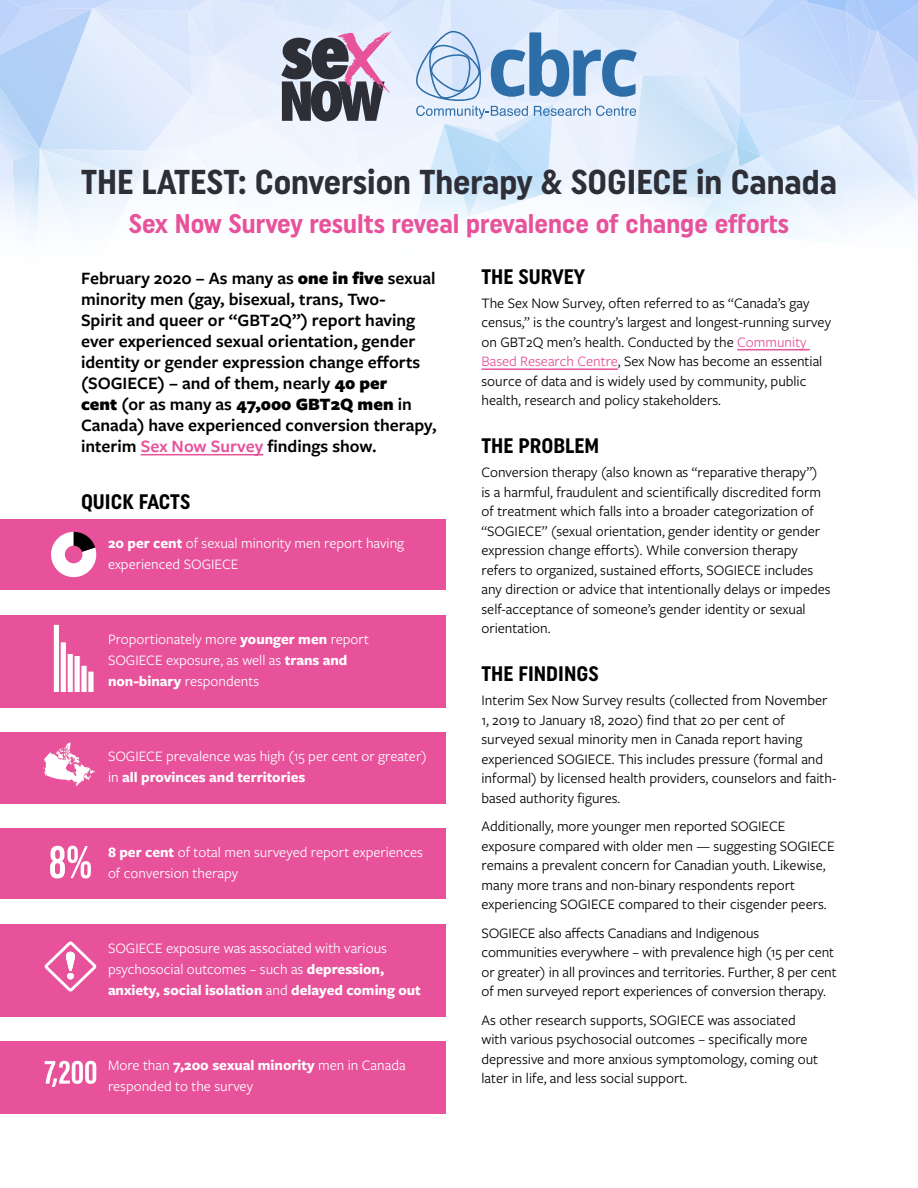
<style>
.page{position:relative;width:918px;height:1188px;background:#fff}
.page>*{position:absolute;margin:0;border:0;box-sizing:border-box;transform-origin:0 0}
.t1{font:700 34.5px "Uniform Condensed";color:#2e2e36}
.t2{font:700 27px "Uniform Condensed";color:#e7529a}
.Section_Header{font:700 21px "Uniform Condensed";color:#000}
.Para_1-col{font:600 18px/21px "Freight Sans Pro";color:#000}
.Para_1-col-2{font:15px/19.5px "Freight Sans Pro";color:#000}
.t3{font:15px/21px "Freight Sans Pro";color:#fff}
.s1{font-weight:900}
.s2{color:#e7529a}
.s3{font-weight:700}
</style>
<div class="page">
<img style="left:917px;top:101px;width:1px;height:100px">
<img style="left:0;top:149px;width:12px;height:12px">
<img style="left:40px;top:149px;width:49px;height:101px">
<img style="left:414px;top:0;width:31px;height:31px">
<img style="left:417px;top:22px;width:10px;height:9px">
<img style="left:740px;top:167px;width:21px;height:32px">
<img style="left:192px;top:11px;width:18px;height:45px">
<img style="left:12px;top:149px;width:28px;height:104px">
<img style="left:0;top:161px;width:18px;height:92px">
<img style="left:210px;top:0;width:16px;height:56px">
<img style="left:272px;top:0;width:6px;height:6px">
<img style="left:213px;top:6px;width:65px;height:13px">
<div style="left:192px;top:146px;width:71px;height:81px;background:#f6f9ff"></div>
<img style="left:0;top:9px;width:92px;height:140px">
<img style="left:0;top:87px;width:40px;height:62px">
<img style="left:0;top:0;width:22px;height:40px">
<img style="left:330px;top:0;width:15px;height:1px">
<img style="left:278px;top:0;width:52px;height:19px">
<img style="left:296px;top:19px;width:34px;height:12px">
<div style="left:213px;top:19px;width:83px;height:38px;background:#e3ecfd"></div>
<img style="left:702px;top:40px;width:15px;height:33px">
<img style="left:677px;top:40px;width:25px;height:33px">
<img style="left:859px;top:0;width:3px;height:11px">
<img style="left:900px;top:32px;width:18px;height:69px">
<img style="left:862px;top:0;width:56px;height:32px">
<img style="left:444px;top:124px;width:55px;height:93px">
<img style="left:499px;top:119px;width:54px;height:65px">
<img style="left:469px;top:142px;width:78px;height:51px">
<img style="left:637px;top:55px;width:5px;height:21px">
<img style="left:381px;top:22px;width:36px;height:14px">
<img style="left:392px;top:36px;width:22px;height:62px">
<img style="left:330px;top:1px;width:19px;height:30px">
<img style="left:761px;top:126px;width:78px;height:30px">
<img style="left:839px;top:101px;width:78px;height:100px">
<img style="left:140px;top:151px;width:30px;height:29px">
<img style="left:92px;top:11px;width:100px;height:140px">
<img style="left:398px;top:0;width:16px;height:22px">
<img style="left:347px;top:0;width:51px;height:22px">
<img style="left:682px;top:224px;width:9px;height:2px">
<img style="left:547px;top:184px;width:49px;height:9px">
<img style="left:446px;top:193px;width:101px;height:31px">
<img style="left:740px;top:126px;width:21px;height:19px">
<img style="left:740px;top:145px;width:21px;height:22px">
<img style="left:737px;top:73px;width:3px;height:72px">
<img style="left:737px;top:145px;width:3px;height:54px">
<img style="left:870px;top:30px;width:8px;height:2px">
<img style="left:855px;top:11px;width:15px;height:21px">
<img style="left:739px;top:2px;width:116px;height:124px">
<img style="left:739px;top:40px;width:116px;height:74px">
<img style="left:855px;top:32px;width:45px;height:68px">
<img style="left:839px;top:100px;width:61px;height:26px">
<img style="left:188px;top:0;width:19px;height:11px">
<img style="left:92px;top:0;width:96px;height:11px">
<img style="left:22px;top:0;width:92px;height:9px">
<img style="left:7px;top:0;width:52px;height:8px">
<img style="left:411px;top:165px;width:33px;height:61px">
<img style="left:714px;top:191px;width:23px;height:8px">
<img style="left:642px;top:76px;width:95px;height:115px">
<img style="left:663px;top:191px;width:51px;height:33px">
<img style="left:630px;top:184px;width:33px;height:22px">
<img style="left:630px;top:76px;width:12px;height:115px">
<div style="left:596px;top:119px;width:34px;height:72px;background:#ecf2fe"></div>
<img style="left:358px;top:124px;width:86px;height:41px">
<img style="left:355px;top:98px;width:62px;height:37px">
<div style="left:626px;top:11px;width:47px;height:44px;background:#dbe7fd"></div>
<img style="left:558px;top:9px;width:32px;height:22px">
<img style="left:450px;top:0;width:108px;height:31px">
<img style="left:773px;top:0;width:32px;height:40px">
<img style="left:673px;top:0;width:100px;height:40px">
<img style="left:599px;top:0;width:111px;height:11px">
<hr style="left:141px;top:454px;width:122px;height:1px;background:#e7529a">
<div style="left:0;top:519px;width:446px;height:71px;background:#e7529a"></div>
<div style="left:0;top:615px;width:446px;height:92px;background:#e7529a"></div>
<div style="left:0;top:732px;width:446px;height:71px;background:#e7529a"></div>
<div style="left:0;top:828px;width:446px;height:71px;background:#e7529a"></div>
<div style="left:0;top:924px;width:446px;height:92px;background:#e7529a"></div>
<div style="left:0;top:1041px;width:446px;height:73px;background:#e7529a"></div>
<hr style="left:737px;top:349px;width:73px;height:1px;background:#e7529a">
<hr style="left:482px;top:368px;width:136px;height:2px;background:#e7529a">
<svg style="left:281px;top:31px;width:111px;height:91px;background:#8a7f8f"></svg>
<svg style="left:414px;top:31px;width:223px;height:88px;background:#b0c9e5"></svg>
<svg style="left:51px;top:532px;width:46px;height:46px"></svg>
<svg style="left:45px;top:1061px;width:51px;height:26px"></svg>
<svg style="left:44px;top:941px;width:53px;height:51px"></svg>
<div style="left:67px;top:973px;width:7px;height:6px;background:#fff;border-radius:50%"></div>
<svg style="left:50px;top:846px;width:41px;height:33px"></svg>
<svg style="left:43px;top:743px;width:52px;height:43px"></svg>
<svg style="left:87px;top:671px;width:7px;height:22px"></svg>
<div style="left:81px;top:665px;width:7px;height:28px;background:#fff;border:1px solid #e7529a"></div>
<div style="left:74px;top:655px;width:7px;height:38px;background:#fff;border:1px solid #e7529a"></div>
<div style="left:67px;top:653px;width:7px;height:40px;background:#fff;border:1px solid #e7529a"></div>
<div style="left:60px;top:641px;width:7px;height:52px;background:#fff;border:1px solid #e7529a"></div>
<div style="left:53px;top:624px;width:7px;height:69px;background:#fff;border:1px solid #e7529a"></div>
<p class="t1" style="left:81px;top:161px;width:757px">THE LATEST: Conversion Therapy &amp; SOGIECE in Canada</p>
<p class="t2" style="left:129px;top:207px;width:662px">Sex Now Survey results reveal prevalence of change efforts</p>
<p class="Para_1-col" style="left:81px;top:267px;width:357px">February 2020 – As many as <span class="s1">one in five</span> sexual minority men (gay, bisexual, trans, Two-<br>Spirit and queer or “GBT2Q”) report having ever experienced sexual orientation, gender identity or gender expression change efforts (SOGIECE) – and of them, nearly <span class="s1">40 per<br>cent</span> (or as many as <span class="s1">47,000 GBT2Q men</span> in Canada) have experienced conversion therapy, interim <span class="s2">Sex Now Survey</span> findings show.</p>
<p class="Section_Header" style="left:81px;top:489px;width:111px">QUICK FACTS</p>
<p class="t3" style="left:108px;top:532px;width:298px"><span class="s3">20 per cent</span> of sexual minority men report having experienced SOGIECE</p>
<p class="Section_Header" style="left:482px;top:264px;width:105px">THE SURVEY</p>
<p class="Para_1-col-2" style="left:482px;top:292px;width:351px">The Sex Now Survey, often referred to as “Canada’s gay census,” is the country’s largest and longest-running survey on GBT2Q men’s health. Conducted by the <span class="s2">Community Based Research Centre</span>, Sex Now has become an essential source of data and is widely used by community, public health, research and policy stakeholders.</p>
<p class="Section_Header" style="left:482px;top:433px;width:119px">THE PROBLEM</p>
<p class="Para_1-col-2" style="left:482px;top:462px;width:351px">Conversion therapy (also known as “reparative therapy”)<br>is a harmful, fraudulent and scientifically discredited form of treatment which falls into a broader categorization of “SOGIECE” (sexual orientation, gender identity or gender expression change efforts). While conversion therapy refers to organized, sustained efforts, SOGIECE includes any direction or advice that intentionally delays or impedes self-acceptance of someone’s gender identity or sexual orientation.</p>
<p class="Section_Header" style="left:482px;top:661px;width:119px">THE FINDINGS</p>
<p class="Para_1-col-2" style="left:482px;top:690px;width:356px">Interim Sex Now Survey results (collected from November 1, 2019 to January 18, 2020) find that 20 per cent of surveyed sexual minority men in Canada report having experienced SOGIECE. This includes pressure (formal and informal) by licensed health providers, counselors and faith&shy;based authority figures.</p>
<p class="Para_1-col-2" style="left:482px;top:816px;width:355px">Additionally, more younger men reported SOGIECE exposure compared with older men — suggesting SOGIECE remains a prevalent concern for Canadian youth. Likewise, many more trans and non-binary respondents report experiencing SOGIECE compared to their cisgender peers.</p>
<p class="Para_1-col-2" style="left:482px;top:922px;width:357px">SOGIECE also affects Canadians and Indigenous communities everywhere – with prevalence high (15 per cent or greater) in all provinces and territories. Further, 8 per cent of men surveyed report experiences of conversion therapy.</p>
<p class="Para_1-col-2" style="left:482px;top:1009px;width:338px">As other research supports, SOGIECE was associated with various psychosocial outcomes – specifically more depressive and more anxious symptomology, coming out later in life, and less social support.</p>
<p class="t3" style="left:108px;top:628px;width:263px">Proportionately more <span class="s3">younger men</span> report<br>SOGIECE exposure, as well as <span class="s3">trans and non-binary</span> respondents</p>
<p class="t3" style="left:108px;top:745px;width:320px">SOGIECE prevalence was high (15 per cent or greater) in <span class="s3">all provinces and territories</span></p>
<p class="t3" style="left:108px;top:841px;width:317px"><span class="s3">8 per cent</span> of total men surveyed report experiences of conversion therapy</p>
<p class="t3" style="left:108px;top:937px;width:314px">SOGIECE exposure was associated with various psychosocial outcomes – such as <span class="s3">depression, anxiety, social isolation</span> and <span class="s3">delayed coming out</span></p>
<p class="t3" style="left:108px;top:1054px;width:299px">More than <span class="s3">7,200 sexual minority</span> men in Canada responded to the survey</p>
</div>
